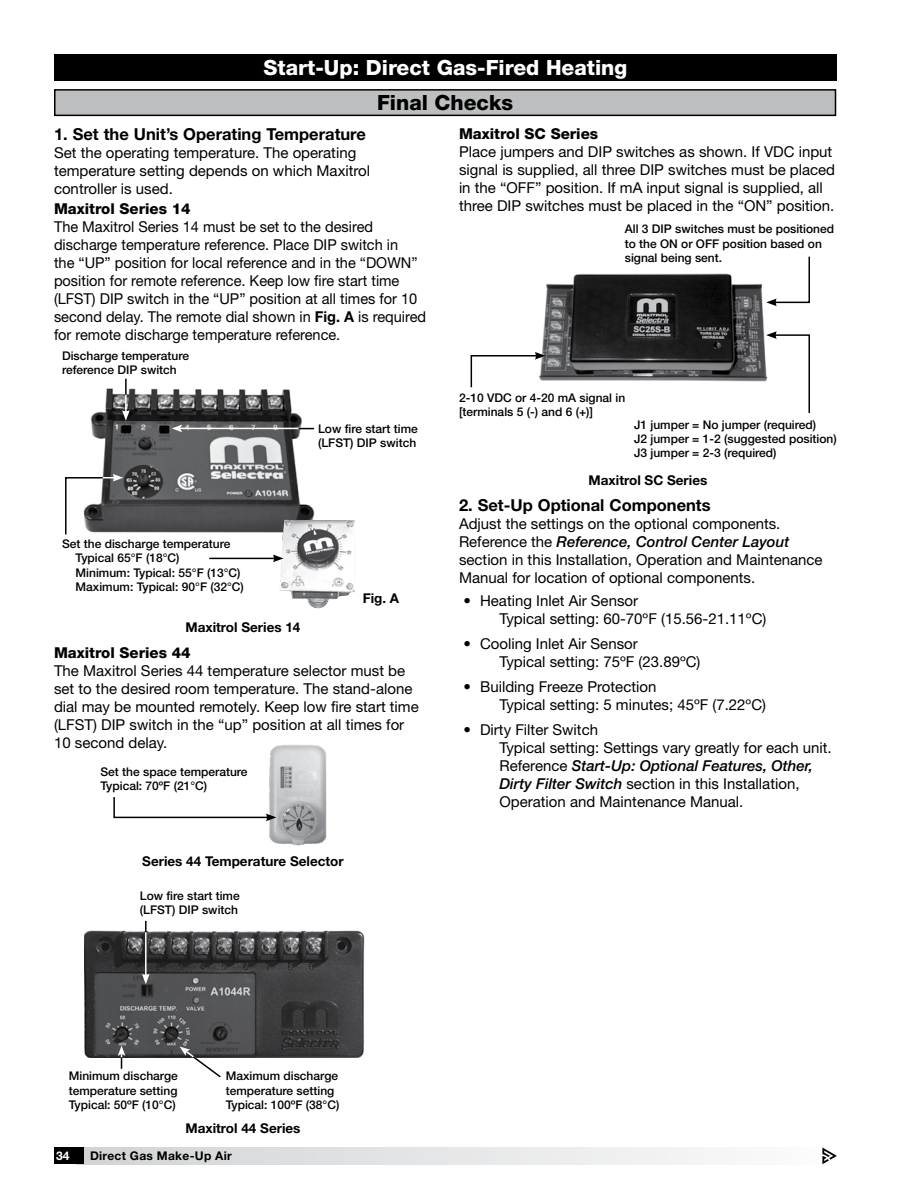
<style>
.page{position:relative;width:918px;height:1188px;background:#fff}
.page>*{position:absolute;margin:0;border:0;box-sizing:border-box;transform-origin:0 0}
.t1{font:800 21px "Helvetica Neue LT Std";color:#fff}
.t2{font:800 21px "Helvetica Neue LT Std";color:#000}
.t3{font:700 16.5px "Helvetica Neue LT Std";color:#000}
.t4{font:15px/18px "Helvetica Neue LT Std";color:#000}
.t5{font:800 15px "Helvetica Neue LT Std";color:#000}
.t6{font:700 13.5px "Helvetica Neue LT Std";color:#000}
.t7{font:500 12px/14.4px "Helvetica Neue LT Std";color:#000}
.t8{font:700 12px "Helvetica Neue LT Std";letter-spacing:.025em;color:#000}
.t9{font:700 12px "Helvetica Neue LT Std";color:#fff}
.s1{font-weight:700}
.s2{font-weight:500;font-style:italic}
</style>
<div class="page">
<div style="left:77px;top:1148px;width:760px;height:16px;background:linear-gradient(to right,#d1d2d4,#fcfcfc)"></div>
<div style="left:54px;top:1148px;width:30px;height:16px;background:#000"></div>
<svg style="left:822px;top:1148px;width:15px;height:16px"></svg>
<img style="left:266px;top:744px;width:61px;height:102px">
<svg style="left:113px;top:796px;width:163px;height:25px"></svg>
<div style="left:54px;top:54px;width:783px;height:27px;background:#000"></div>
<div style="left:55px;top:90px;width:781px;height:25px;background:#bcbec0"></div>
<div style="left:54px;top:89px;width:782px;height:27px;border:2px solid #000"></div>
<img style="left:90px;top:388px;width:225px;height:145px">
<img style="left:279px;top:520px;width:76px;height:89px">
<hr style="left:180px;top:428px;width:125px;height:1px;background:#fff">
<svg style="left:172px;top:425px;width:10px;height:7px"></svg>
<svg style="left:299px;top:428px;width:15px;height:1px"></svg>
<hr style="left:209px;top:558px;width:66px;height:1px;background:#000">
<svg style="left:273px;top:555px;width:11px;height:7px"></svg>
<svg style="left:65px;top:474px;width:58px;height:61px"></svg>
<svg style="left:122px;top:379px;width:8px;height:42px"></svg>
<img style="left:84px;top:930px;width:281px;height:128px">
<svg style="left:118px;top:1046px;width:7px;height:23px"></svg>
<svg style="left:180px;top:1047px;width:42px;height:31px"></svg>
<svg style="left:145px;top:921px;width:2px;height:11px"></svg>
<hr style="left:145px;top:932px;width:2px;height:44px;background:#fff">
<svg style="left:142px;top:974px;width:8px;height:10px"></svg>
<img style="left:542px;top:273px;width:224px;height:109px">
<svg style="left:470px;top:352px;width:75px;height:36px"></svg>
<svg style="left:766px;top:256px;width:44px;height:50px"></svg>
<svg style="left:766px;top:331px;width:44px;height:82px"></svg>
<h1 class="t1" style="left:264px;top:55px;width:365px">Start-Up: Direct Gas-Fired Heating</h1>
<h1 class="t2" style="left:377px;top:90px;width:138px">Final Checks</h1>
<p class="t3" style="left:54px;top:124px;width:313px">1. Set the Unit’s Operating Temperature</p>
<p class="t4" style="left:54px;top:143px;width:318px">Set the operating temperature. The operating temperature setting depends on which Maxitrol controller is used.</p>
<p class="t5" style="left:54px;top:199px;width:138px">Maxitrol Series 14</p>
<p class="t4" style="left:54px;top:217px;width:374px">The Maxitrol Series 14 must be set to the desired discharge temperature reference. Place DIP switch in<br>the “UP” position for local reference and in the “DOWN” position for remote reference. Keep low fire start time (LFST) DIP switch in the “UP” position at all times for 10 second delay. The remote dial shown in <span class="s1">Fig. A</span> is required for remote discharge temperature reference.</p>
<p class="t7" style="left:62px;top:348px;width:128px">Discharge temperature reference DIP switch</p>
<p class="t7" style="left:318px;top:421px;width:101px">Low fire start time (LFST) DIP switch</p>
<p class="t7" style="left:76px;top:536px;width:170px;text-indent:-14px">Set the discharge temperature<br>Typical 65°F (18°C)<br>Minimum: Typical: 55°F (13°C)<br>Maximum: Typical: 90°F (32°C)</p>
<p class="t6" style="left:186px;top:619px;width:116px">Maxitrol Series 14</p>
<p class="t6" style="left:363px;top:590px;width:38px">Fig. A</p>
<p class="t5" style="left:54px;top:644px;width:138px">Maxitrol Series 44</p>
<p class="t4" style="left:54px;top:662px;width:366px">The Maxitrol Series 44 temperature selector must be set to the desired room temperature. The stand-alone dial may be mounted remotely. Keep low fire start time (LFST) DIP switch in the “up” position at all times for 10 second delay.</p>
<p class="t7" style="left:100px;top:764px;width:149px">Set the space temperature<br>Typical: 70ºF (21°C)</p>
<p class="t6" style="left:142px;top:853px;width:203px">Series 44 Temperature Selector</p>
<p class="t7" style="left:140px;top:888px;width:101px">Low fire start time (LFST) DIP switch</p>
<p class="t5" style="left:459px;top:125px;width:141px">Maxitrol SC Series</p>
<p class="t4" style="left:459px;top:142px;width:378px">Place jumpers and DIP switches as shown. If VDC input signal is supplied, all three DIP switches must be placed in the “OFF” position. If mA input signal is supplied, all three DIP switches must be placed in the “ON” position.</p>
<p class="t7" style="left:625px;top:222px;width:211px">All 3 DIP switches must be positioned to the ON or OFF position based on signal being sent.</p>
<p class="t7" style="left:459px;top:390px;width:168px">2-10 VDC or 4-20 mA signal in [terminals 5 (-) and 6 (+)]</p>
<p class="t7" style="left:634px;top:417px;width:204px">J1 jumper = No jumper (required)<br>J2 jumper = 1-2 (suggested position)<br>J3 jumper = 2-3 (required)</p>
<p class="t6" style="left:589px;top:472px;width:120px">Maxitrol SC Series</p>
<p class="t3" style="left:459px;top:495px;width:253px">2. Set-Up Optional Components</p>
<p class="t4" style="left:459px;top:515px;width:365px">Adjust the settings on the optional components.<br>Reference the <span class="s2">Reference, Control Center Layout </span>section in this Installation, Operation and Maintenance Manual for location of optional components.</p>
<p class="t4" style="left:500px;top:592px;width:268px;text-indent:-36px">• Heating Inlet Air Sensor<br>Typical setting: 60-70ºF (15.56-21.11ºC)</p>
<p class="t4" style="left:500px;top:635px;width:203px;text-indent:-36px">• Cooling Inlet Air Sensor<br>Typical setting: 75ºF (23.89ºC)</p>
<p class="t4" style="left:500px;top:677px;width:268px;text-indent:-36px">• Building Freeze Protection<br>Typical setting: 5 minutes; 45ºF (7.22ºC)</p>
<p class="t4" style="left:500px;top:720px;width:334px;text-indent:-36px">• Dirty Filter Switch<br>Typical setting: Settings vary greatly for each unit.<br>Reference <span class="s2">Start-Up: Optional Features, Other, Dirty Filter Switch</span> section in this Installation, Operation and Maintenance Manual.</p>
<p class="t7" style="left:69px;top:1069px;width:111px;text-align:justify">Minimum discharge temperature setting Typical: 50ºF (10°C)</p>
<p class="t7" style="left:226px;top:1069px;width:115px">Maximum discharge temperature setting<br>Typical: 100ºF (38°C)</p>
<p class="t6" style="left:186px;top:1120px;width:116px">Maxitrol 44 Series</p>
<p class="t9" style="left:56px;top:1148px;width:15px">34</p>
<p class="t8" style="left:90px;top:1148px;width:143px">Direct Gas Make-Up Air</p>
</div>
